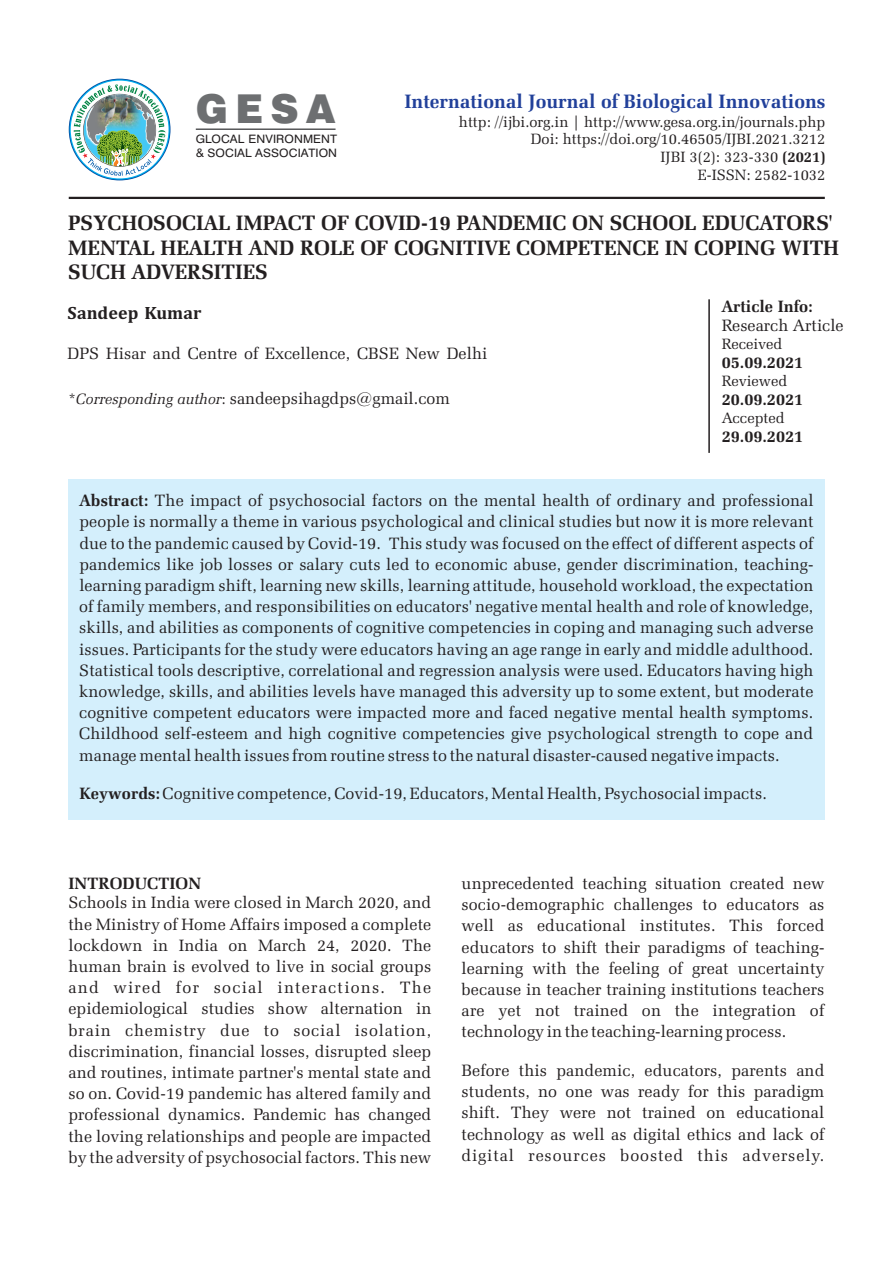
<style>
.page{position:relative;width:893px;height:1263px;background:#fff}
.page>*{position:absolute;margin:0;border:0;box-sizing:border-box;transform-origin:0 0}
.t1{font:900 39.75px "Swiss 721 BT";color:#6d6f71}
.t2{font:700 21px/24.6px "Zapf Elliptical 711 BT";color:#231f20}
.t3{font:700 19.5px "Zapf Elliptical 711 BT";color:#21409a}
.t4{font:700 18px "Cambria";letter-spacing:.005em;color:#231f20}
.t5{font:16.5px/21.1px "Zapf Elliptical 711 BT";letter-spacing:.005em;color:#231f20;text-align:justify}
.t6{font:700 16.5px "Zapf Elliptical 711 BT";color:#231f20}
.t7{font:15px/17.5px "Zapf Elliptical 711 BT";color:#231f20;text-align:right}
.t8{font:11.55px/14px "Swiss 721 BT";letter-spacing:.005em;color:#231f20;scale:1.06 1}
.s1{font-weight:700}
.s2{font-style:italic;font-size:15px}
.s3{font-size:15px}
</style>
<div class="page">
<div style="left:68px;top:479px;width:756px;height:341px;background:#d4effc"></div>
<hr style="left:69px;top:197px;width:756px;height:2px;background:#231f20">
<hr style="left:708px;top:299px;width:2px;height:154px;background:#231f20">
<img style="left:74px;top:84px;width:92px;height:92px">
<hr style="left:196px;top:128px;width:140px;height:2px;background:#58595b">
<h1 class="t1" style="left:196px;top:93px;width:141px">GESA</h1>
<p class="t8" style="left:196px;top:133px;width:135px">GLOCAL ENVIRONMENT &amp; SOCIAL ASSOCIATION</p>
<p class="t3" style="left:404px;top:94px;width:422px">International Journal of Biological Innovations</p>
<p class="t7" style="left:459px;top:114px;width:368px">http: //ijbi.org.in | http://www.gesa.org.in/journals.php Doi: https://doi.org/10.46505/IJBI.2021.3212<br>IJBI 3(2): 323-330 <span class="s1">(2021)<br></span>E-ISSN: 2582-1032</p>
<p class="t2" style="left:68px;top:212px;width:772px">PSYCHOSOCIAL IMPACT OF COVID-19 PANDEMIC ON SCHOOL EDUCATORS'<br>MENTAL HEALTH AND ROLE OF COGNITIVE COMPETENCE IN COPING WITH<br>SUCH ADVERSITIES</p>
<p class="t4" style="left:68px;top:305px;width:135px">Sandeep Kumar</p>
<p class="t5" style="left:68px;top:345px;width:421px">DPS Hisar and Centre of Excellence, CBSE New Delhi</p>
<p class="t5" style="left:68px;top:390px;width:384px"><span class="s2">*Corresponding author</span><span class="s3">:</span> sandeepsihagdps@gmail.com</p>
<p class="t6" style="left:722px;top:299px;width:93px">Article Info:</p>
<p class="t5" style="left:722px;top:316px;width:123px">Research Article</p>
<p class="t7" style="left:722px;top:336px;width:62px">Received</p>
<p class="t6" style="left:722px;top:355px;width:83px">05.09.2021</p>
<p class="t7" style="left:722px;top:373px;width:67px">Reviewed</p>
<p class="t6" style="left:722px;top:392px;width:83px">20.09.2021</p>
<p class="t7" style="left:722px;top:410px;width:65px">Accepted</p>
<p class="t6" style="left:722px;top:429px;width:83px">29.09.2021</p>
<p class="t5" style="left:79px;top:491px;width:736px"><span class="s1">Abstract:</span> The impact of psychosocial factors on the mental health of ordinary and professional</p>
<p class="t5" style="left:79px;top:513px;width:736px">people is normally a theme in various psychological and clinical studies but now it is more relevant due to the pandemic caused by Covid-19. This study was focused on the effect of different aspects of pandemics like job losses or salary cuts led to economic abuse, gender discrimination, teaching&shy;learning paradigm shift, learning new skills, learning attitude, household workload, the expectation of family members, and responsibilities on educators' negative mental health and role of knowledge, skills, and abilities as components of cognitive competencies in coping and managing such adverse issues. Participants for the study were educators having an age range in early and middle adulthood.<br>Statistical tools descriptive, correlational and regression analysis were used. Educators having high knowledge, skills, and abilities levels have managed this adversity up to some extent, but moderate cognitive competent educators were impacted more and faced negative mental health symptoms.<br>Childhood self-esteem and high cognitive competencies give psychological strength to cope and manage mental health issues from routine stress to the natural disaster-caused negative impacts.</p>
<p class="t5" style="left:79px;top:784px;width:689px"><span class="s1">Keywords:</span>Cognitive competence, Covid-19, Educators, Mental Health, Psychosocial impacts.</p>
<p class="t6" style="left:68px;top:876px;width:134px">INTRODUCTION</p>
<p class="t5" style="left:68px;top:893px;width:364px">Schools in India were closed in March 2020, and the Ministry of Home Affairs imposed a complete lockdown in India on March 24, 2020. The human brain is evolved to live in social groups and wired for social interactions. The epidemiological studies show alternation in brain chemistry due to social isolation, discrimination, financial losses, disrupted sleep and routines, intimate partner's mental state and so on. Covid-19 pandemic has altered family and professional dynamics. Pandemic has changed the loving relationships and people are impacted by the adversity of psychosocial factors. This new</p>
<p class="t5" style="left:462px;top:874px;width:364px">unprecedented teaching situation created new socio-demographic challenges to educators as well as educational institutes. This forced educators to shift their paradigms of teaching&shy;learning with the feeling of great uncertainty because in teacher training institutions teachers are yet not trained on the integration of technology in the teaching-learning process.</p>
<p class="t5" style="left:461px;top:1061px;width:364px">Before this pandemic, educators, parents and students, no one was ready for this paradigm shift. They were not trained on educational technology as well as digital ethics and lack of digital resources boosted this adversely.</p>
</div>
